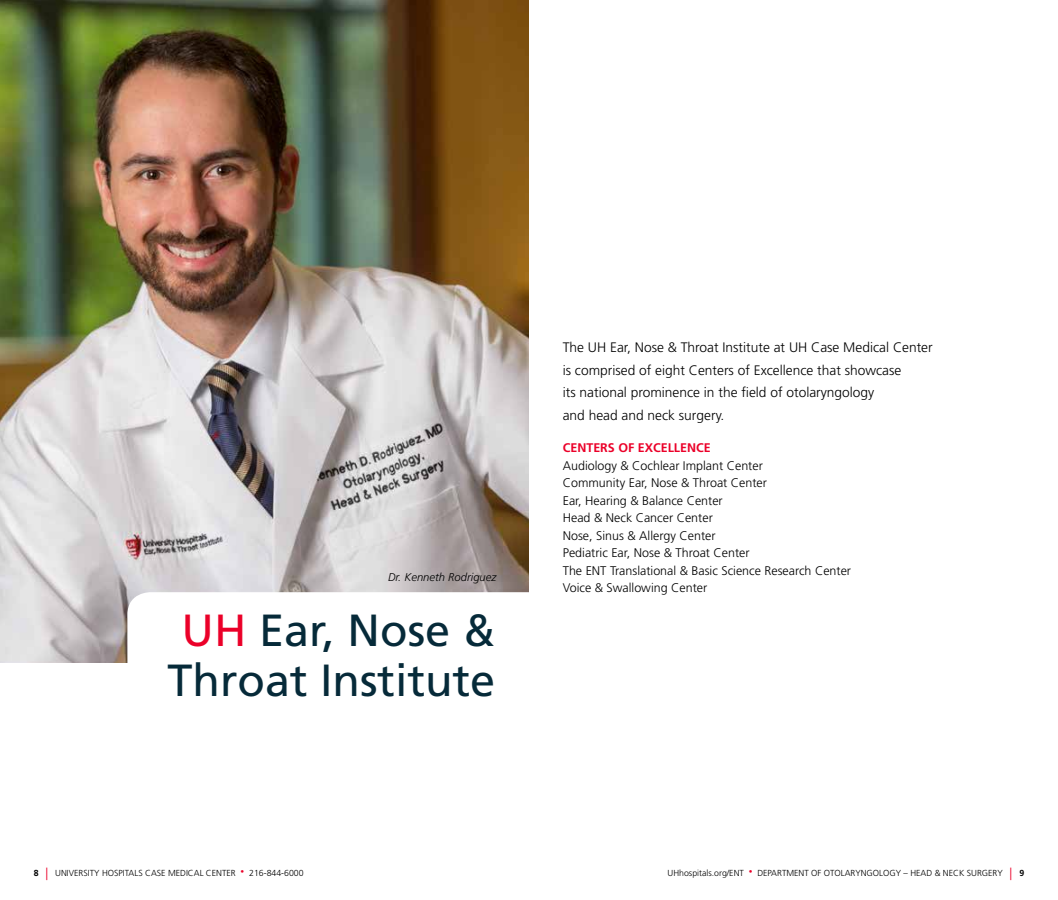
<style>
.page{position:relative;width:1058px;height:900px;background:#fff}
.page>*{position:absolute;margin:0;border:0;box-sizing:border-box;transform-origin:0 0}
.t1{font:45px/50px "Frutiger LT Std";color:#062a39;text-align:center}
.t2{font:300 13.75px/22.5px "Frutiger LT Std";color:#000}
.t3{font:300 12.5px/17.5px "Frutiger LT Std";color:#000}
.t4{font:700 12.5px "Frutiger LT Std";color:#eb0029}
.t5{font:italic 300 11.25px "Frutiger LT Std";color:#000}
.t6{font:300 8.75px "Frutiger LT Std";color:#000}
.t7{font:700 8.75px "Frutiger LT Std";color:#000}
.s1{color:#eb0029}
.s2{font-size:12.5px;color:#eb0029}
.s3{font-size:7.5px;color:#eb0029}
</style>
<div class="page">
<img style="left:0;top:0;width:529px;height:662px">
<svg style="left:127px;top:592px;width:402px;height:71px"></svg>
<p class="t5" style="left:388px;top:570px;width:110px">Dr. Kenneth Rodriguez</p>
<h1 class="t1" style="left:167px;top:606px;width:329px"><span class="s1">UH</span> Ear, Nose &amp;<br>Throat Institute</h1>
<p class="t2" style="left:562px;top:336px;width:371px">The UH Ear, Nose &amp; Throat Institute at UH C ase Medical C enter is comprised of eight C enters of Excellence that showcase<br>its national prominence in the field of otolaryngology<br>and head and neck surgery.</p>
<p class="t4" style="left:562px;top:441px;width:149px">CENTERS OF EXCELLENCE</p>
<p class="t3" style="left:562px;top:457px;width:290px">Audiology &amp; Cochlear Implant Center<br>C ommunity Ear, Nose &amp; Throat C enter<br>Ear, Hearing &amp; Balance Center<br>Head &amp; Neck Cancer Center<br>Nose, Sinus &amp; Allergy Center<br>Pediatric Ear, Nose &amp; Throat Center<br>The ENT Translational &amp; Basic Science Research C enter Voice &amp; Swallowing Center</p>
<p class="t6" style="left:46px;top:868px;width:259px"><span class="s2">|</span> University Hospitals Case Medical Center <span class="s3">•</span> 216-844-6000</p>
<p class="t6" style="left:667px;top:868px;width:346px">UHhospitals.org/ENT <span class="s3">•</span> Departm ent of Otolaryngology – Head &amp; Neck Su rgery <span class="s2">|</span></p>
<p class="t7" style="left:34px;top:867px;width:6px">8</p>
<p class="t7" style="left:1019px;top:867px;width:6px">9</p>
</div>
